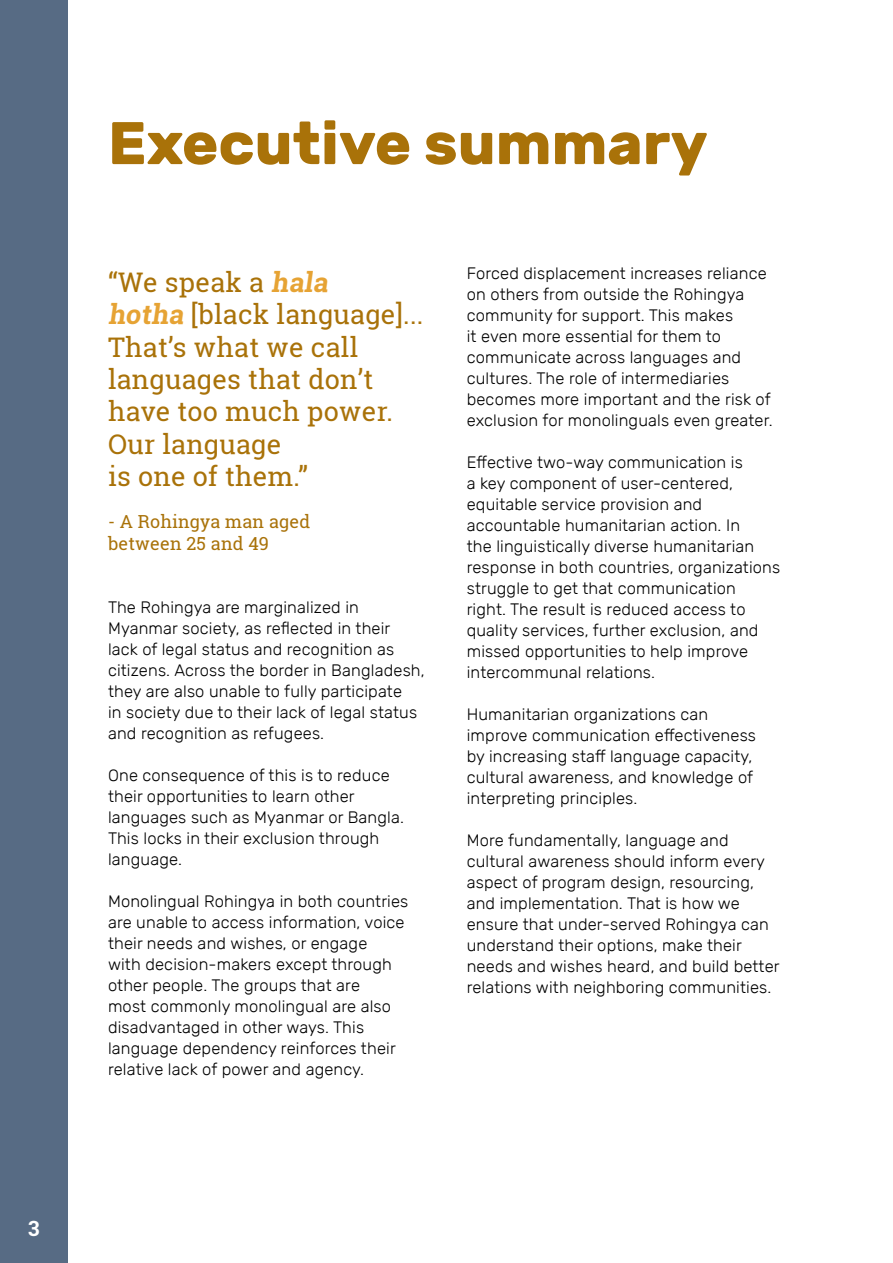
<style>
.page{position:relative;width:893px;height:1263px;background:#fff}
.page>*{position:absolute;margin:0;border:0;box-sizing:border-box;transform-origin:0 0}
.t1{font:700 60px "Rubik";color:#a97209}
.t2{font:27px/32.4px "Roboto Slab";letter-spacing:.01em;color:#a97209}
.t3{font:700 21px "Roboto Slab";color:#fff}
.t4{font:18px/21.6px "Roboto Slab";letter-spacing:.01em;color:#a97209}
.t5{font:300 16.5px/21px "Rubik";letter-spacing:.01em;color:#000}
.s1{font-weight:700;color:#e6a334}
</style>
<div class="page">
<div style="left:0;top:0;width:68px;height:1263px;background:#576b84"></div>
<p class="t3" style="left:28px;top:1214px;width:13px">3</p>
<h1 class="t1" style="left:108px;top:108px;width:601px">Executive summary</h1>
<h2 class="t2" style="left:108px;top:265px;width:317px">“We speak a <span class="s1">hala<br>hotha</span> [black language]...<br>That’s what we call languages that don’t have too much power.<br>Our language<br>is one of them.”</h2>
<p class="t4" style="left:108px;top:510px;width:204px">- A Rohingya man aged between 25 and 49</p>
<p class="t5" style="left:108px;top:596px;width:318px">The Rohingya are marginalized in Myanmar society, as reflected in their<br>lack of legal status and recognition as citizens. Across the border in Bangladesh, they are also unable to fully participate<br>in society due to their lack of legal status and recognition as refugees.</p>
<p class="t5" style="left:108px;top:764px;width:298px">One consequence of this is to reduce their opportunities to learn other languages such as Myanmar or Bangla.<br>This locks in their exclusion through language.</p>
<p class="t5" style="left:108px;top:890px;width:302px">Monolingual Rohingya in both countries are unable to access information, voice their needs and wishes, or engage<br>with decision-makers except through other people. The groups that are<br>most commonly monolingual are also disadvantaged in other ways. This language dependency reinforces their relative lack of power and agency.</p>
<p class="t5" style="left:467px;top:263px;width:307px">Forced displacement increases reliance on others from outside the Rohingya community for support. This makes<br>it even more essential for them to communicate across languages and cultures. The role of intermediaries becomes more important and the risk of exclusion for monolinguals even greater.</p>
<p class="t5" style="left:467px;top:452px;width:315px">Effective two-way communication is<br>a key component of user-centered, equitable service provision and accountable humanitarian action. In<br>the linguistically diverse humanitarian response in both countries, organizations struggle to get that communication<br>right. The result is reduced access to quality services, further exclusion, and missed opportunities to help improve intercommunal relations.</p>
<p class="t5" style="left:467px;top:704px;width:291px">Humanitarian organizations can improve communication effectiveness by increasing staff language capacity, cultural awareness, and knowledge of interpreting principles.</p>
<p class="t5" style="left:467px;top:830px;width:314px">More fundamentally, language and cultural awareness should inform every aspect of program design, resourcing, and implementation. That is how we ensure that under-served Rohingya can understand their options, make their needs and wishes heard, and build better relations with neighboring communities.</p>
</div>
